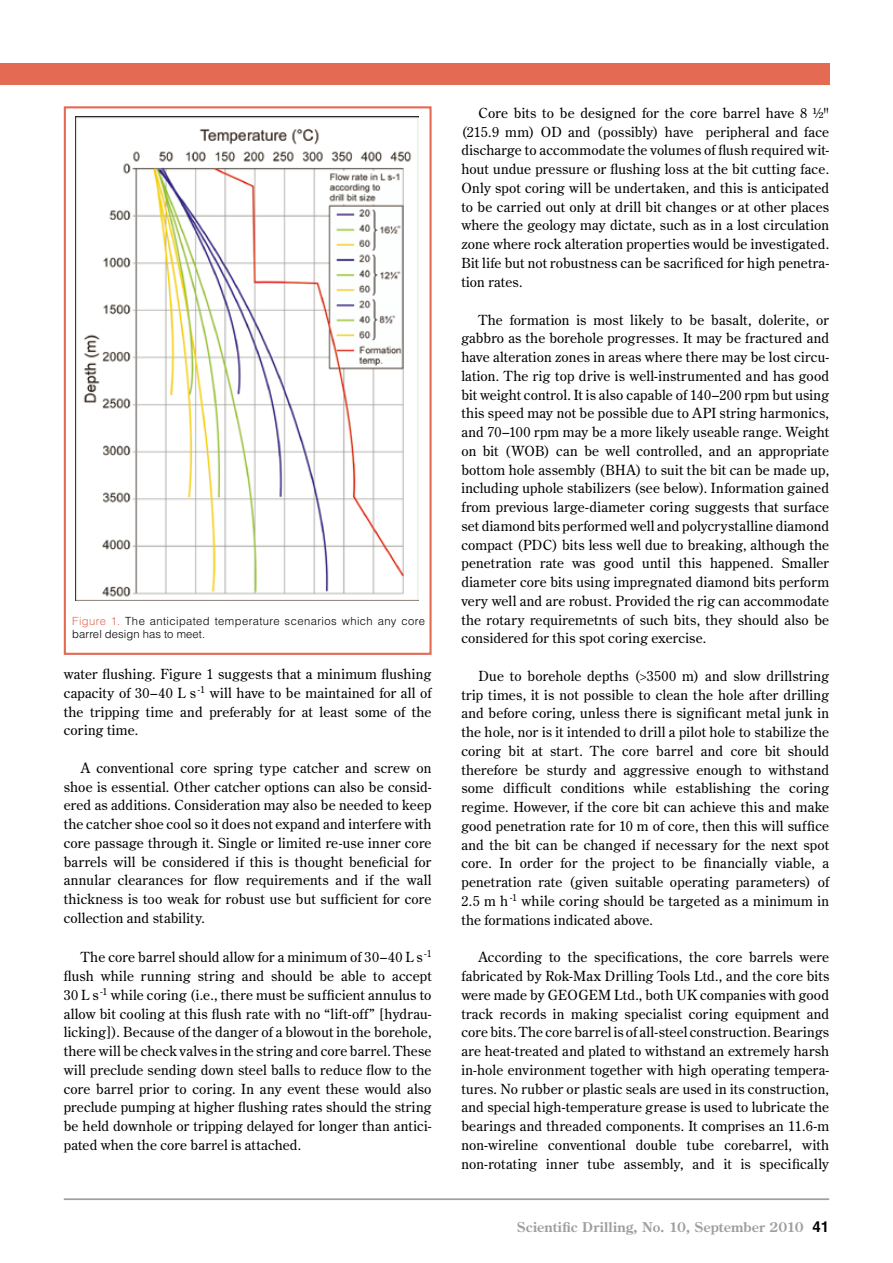
<style>
.page{position:relative;width:893px;height:1263px;background:#fff}
.page>*{position:absolute;margin:0;border:0;box-sizing:border-box;transform-origin:0 0}
.t1{font:13.8px/18.8px "Century Old Style Std";letter-spacing:.015em;color:#000;text-align:justify}
.t2{font:700 13.5px "Century Old Style Std";letter-spacing:.01em;color:#9f9fa0}
.t3{font:300 11.25px/13.5px "Helvetica LT Std";letter-spacing:.035em;color:#000}
.s1{color:#e56a54}
.s2{font-family:"Helvetica LT Std";font-size:15px;color:#000}
</style>
<div class="page">
<hr style="left:64px;top:1198px;width:765px;height:2px;background:#9f9fa0">
<div style="left:0;top:64px;width:829px;height:21px;background:#e56a54"></div>
<div style="left:64px;top:106px;width:368px;height:549px;border:2px solid #e56a54"></div>
<img style="left:76px;top:117px;width:343px;height:483px">
<p class="t3" style="left:72px;top:614px;width:354px"><span class="s1">Figure 1.</span> The anticipated temperature scenarios which any core barrel design has to meet.</p>
<p class="t1" style="left:64px;top:664px;width:369px">water flushing. Figure 1 suggests that a minimum flushing capacity of 30–40 L s <sup>-1</sup> will have to be maintained for all of the tripping time and preferably for at least some of the coring time.</p>
<p class="t1" style="left:64px;top:758px;width:369px;text-indent:17px">A conventional core spring type catcher and screw on shoe is essential. Other catcher options can also be consid&shy;ered as additions. Consideration may also be needed to keep the catcher shoe cool so it does not expand and interfere with core passage through it. Single or limited re-use inner core barrels will be considered if this is thought beneficial for annular clearances for flow requirements and if the wall thickness is too weak for robust use but sufficient for core collection and stability.</p>
<p class="t1" style="left:64px;top:948px;width:369px;text-indent:17px">The core barrel should allow for a minimum of 30–40 L s <sup>-1 </sup>flush while running string and should be able to accept 30 L s <sup>-1</sup> while coring (i.e., there must be sufficient annulus to allow bit cooling at this flush rate with no “lift-off” [hydrau&shy;licking]). Because of the danger of a blowout in the borehole, there will be check valves in the string and core barrel. These will preclude sending down steel balls to reduce flow to the core barrel prior to coring. In any event these would also preclude pumping at higher flushing rates should the string be held downhole or tripping delayed for longer than antici&shy;pated when the core barrel is attached.</p>
<p class="t1" style="left:461px;top:103px;width:369px;text-indent:17px">Core bits to be designed for the core barrel have 8 ½" (215.9 mm) OD and (possibly) have peripheral and face discharge to accommodate the volumes of flush required wit&shy;hout undue pressure or flushing loss at the bit cutting face.<br>Only spot coring will be undertaken, and this is anticipated to be carried out only at drill bit changes or at other places where the geology may dictate, such as in a lost circulation zone where rock alteration properties would be investigated.<br>Bit life but not robustness can be sacrificed for high penetra&shy;tion rates.</p>
<p class="t1" style="left:461px;top:310px;width:369px;text-indent:17px">The formation is most likely to be basalt, dolerite, or gabbro as the borehole progresses. It may be fractured and have alteration zones in areas where there may be lost circu&shy;lation. The rig top drive is well-instrumented and has good bit weight control. It is also capable of 140–200 rpm but using this speed may not be possible due to API string harmonics, and 70–100 rpm may be a more likely useable range. Weight on bit (WOB) can be well controlled, and an appropriate bottom hole assembly (BHA) to suit the bit can be made up, including uphole stabilizers (see below). Information gained from previous large-diameter coring suggests that surface set diamond bits performed well and polycrystalline diamond compact (PDC) bits less well due to breaking, although the penetration rate was good until this happened. Smaller diameter core bits using impregnated diamond bits perform very well and are robust. Provided the rig can accommodate the rotary requiremetnts of such bits, they should also be considered for this spot coring exercise.</p>
<p class="t1" style="left:461px;top:666px;width:369px;text-indent:17px">Due to borehole depths (&gt;3500 m) and slow drillstring trip times, it is not possible to clean the hole after drilling and before coring, unless there is significant metal junk in the hole, nor is it intended to drill a pilot hole to stabilize the coring bit at start. The core barrel and core bit should therefore be sturdy and aggressive enough to withstand some difficult conditions while establishing the coring regime. However, if the core bit can achieve this and make good penetration rate for 10 m of core, then this will suffice and the bit can be changed if necessary for the next spot core. In order for the project to be financially viable, a penetration rate (given suitable operating parameters) of 2.5 m h <sup>-1</sup> while coring should be targeted as a minimum in the formations indicated above.</p>
<p class="t1" style="left:461px;top:948px;width:369px;text-indent:17px">According to the specifications, the core barrels were fabricated by Rok-Max Drilling Tools Ltd., and the core bits were made by GEOGEM Ltd., both UK companies with good track records in making specialist coring equipment and core bits. The core barrel is of all-steel construction. Bearings are heat-treated and plated to withstand an extremely harsh in-hole environment together with high operating tempera&shy;tures. No rubber or plastic seals are used in its construction, and special high-temperature grease is used to lubricate the bearings and threaded components. It comprises an 11.6-m non-wireline conventional double tube corebarrel, with non-rotating inner tube assembly, and it is specifically</p>
<p class="t2" style="left:517px;top:1218px;width:313px">Scientific Drilling, No. 10, September 2010 <span class="s2">41</span></p>
</div>
